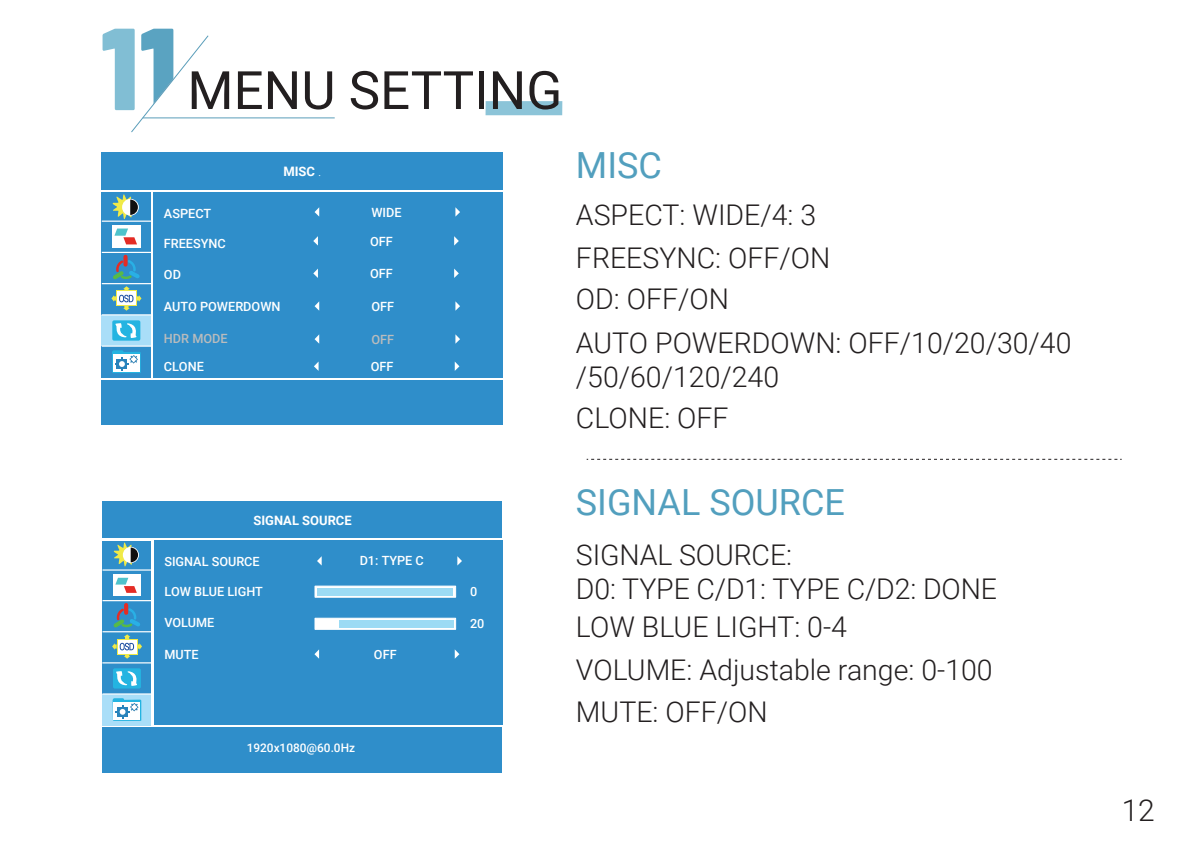
<style>
.page{position:relative;width:1191px;height:851px;background:#fff}
.page>*{position:absolute;margin:0;border:0;box-sizing:border-box;transform-origin:0 0}
.t1{font:52.8px "Roboto";color:#231f20}
.t2{font:36px "Roboto";color:#529fbe}
.t3{font:300 30px "Roboto";color:#231f20}
.t4{font:300 28.5px/34.2px "Roboto";color:#231f20}
.t5{font:700 12.9px "Roboto";color:#fff}
.t6{font:500 12.6px "Roboto";color:#fff}
.t7{font:500 12.6px "Roboto";color:#babcbd}
.t8{font:500 12px "Roboto";color:#fff}
.s1{font-family:"Adobe Song Std";font-weight:300}
</style>
<div class="page">
<svg style="left:586px;top:458px;width:535px;height:1px"></svg>
<div style="left:485px;top:101px;width:77px;height:14px;background:#8cc4d8"></div>
<hr style="left:143px;top:117px;width:192px;height:1px;background:#5198b6">
<svg style="left:103px;top:29px;width:105px;height:103px"></svg>
<div style="left:102px;top:152px;width:401px;height:273px;background:#2f8eca"></div>
<div style="left:102px;top:190px;width:401px;height:189px;background:linear-gradient(to bottom,#fff,#fff)"></div>
<div style="left:154px;top:192px;width:349px;height:185px;background:#2f8eca"></div>
<svg style="left:455px;top:334px;width:5px;height:9px"></svg>
<svg style="left:314px;top:334px;width:5px;height:9px"></svg>
<svg style="left:455px;top:301px;width:5px;height:9px"></svg>
<svg style="left:314px;top:301px;width:5px;height:9px"></svg>
<svg style="left:455px;top:362px;width:4px;height:9px"></svg>
<svg style="left:314px;top:362px;width:4px;height:9px"></svg>
<svg style="left:455px;top:207px;width:5px;height:9px"></svg>
<svg style="left:314px;top:207px;width:5px;height:9px"></svg>
<svg style="left:454px;top:236px;width:5px;height:9px"></svg>
<svg style="left:313px;top:236px;width:5px;height:9px"></svg>
<svg style="left:454px;top:268px;width:5px;height:10px"></svg>
<svg style="left:313px;top:268px;width:5px;height:10px"></svg>
<div style="left:102px;top:192px;width:49px;height:29px;background:#2f8eca"></div>
<div style="left:102px;top:221px;width:49px;height:31px;background:#2f8eca"></div>
<div style="left:102px;top:252px;width:49px;height:31px;background:#2f8eca"></div>
<div style="left:102px;top:283px;width:49px;height:32px;background:#2f8eca"></div>
<div style="left:102px;top:315px;width:49px;height:31px;background:#a9def8"></div>
<div style="left:102px;top:346px;width:49px;height:31px;background:#2f8eca"></div>
<svg style="left:112px;top:194px;width:26px;height:25px"></svg>
<div style="left:112px;top:225px;width:29px;height:22px;background:#fff"></div>
<svg style="left:114px;top:228px;width:23px;height:16px"></svg>
<hr style="left:102px;top:252px;width:49px;height:1px;background:#fff">
<hr style="left:102px;top:220px;width:49px;height:2px;background:#fff">
<hr style="left:102px;top:314px;width:49px;height:1px;background:#fff">
<hr style="left:102px;top:345px;width:49px;height:1px;background:#fff">
<hr style="left:102px;top:283px;width:49px;height:1px;background:#fff">
<svg style="left:109px;top:257px;width:34px;height:53px"></svg>
<div style="left:112px;top:320px;width:28px;height:20px;background:#24b4e1;border-radius:2px"></div>
<svg style="left:115px;top:323px;width:22px;height:15px"></svg>
<svg style="left:112px;top:350px;width:29px;height:23px"></svg>
<div style="left:102px;top:500px;width:400px;height:272px;background:#2f8eca"></div>
<div style="left:102px;top:538px;width:400px;height:189px;background:#fff"></div>
<div style="left:154px;top:540px;width:348px;height:185px;background:#2f8eca"></div>
<div style="left:314px;top:617px;width:142px;height:12px;background:#fff;border:1px solid #fff"></div>
<div style="left:339px;top:620px;width:114px;height:7px;background:#9cdbf4"></div>
<svg style="left:314px;top:585px;width:142px;height:12px"></svg>
<svg style="left:317px;top:556px;width:5px;height:9px"></svg>
<svg style="left:457px;top:556px;width:5px;height:9px"></svg>
<svg style="left:455px;top:649px;width:4px;height:9px"></svg>
<svg style="left:314px;top:649px;width:5px;height:9px"></svg>
<div style="left:102px;top:540px;width:49px;height:29px;background:#2f8eca"></div>
<div style="left:102px;top:569px;width:49px;height:31px;background:#2f8eca"></div>
<div style="left:102px;top:600px;width:49px;height:31px;background:#2f8eca"></div>
<div style="left:102px;top:631px;width:49px;height:31px;background:#2f8eca"></div>
<div style="left:102px;top:662px;width:49px;height:32px;background:#2f8eca"></div>
<div style="left:102px;top:694px;width:49px;height:31px;background:#a9def8"></div>
<svg style="left:113px;top:542px;width:25px;height:24px"></svg>
<div style="left:113px;top:574px;width:27px;height:21px;background:#fff"></div>
<svg style="left:115px;top:577px;width:22px;height:15px"></svg>
<hr style="left:102px;top:600px;width:50px;height:1px;background:#fff">
<hr style="left:102px;top:569px;width:50px;height:1px;background:#fff">
<hr style="left:102px;top:662px;width:49px;height:1px;background:#fff">
<hr style="left:102px;top:693px;width:49px;height:1px;background:#fff">
<hr style="left:102px;top:631px;width:50px;height:1px;background:#fff">
<svg style="left:110px;top:605px;width:34px;height:53px"></svg>
<div style="left:113px;top:668px;width:28px;height:20px;background:#24b4e1;border-radius:2px"></div>
<svg style="left:116px;top:671px;width:21px;height:14px"></svg>
<svg style="left:113px;top:698px;width:28px;height:22px"></svg>
<div style="left:318px;top:587px;width:135px;height:8px;background:#9cdbf4"></div>
<h1 class="t1" style="left:187px;top:53px;width:376px">MENU SETTING</h1>
<p class="t5" style="left:283px;top:162px;width:39px">MISC <span class="s1">.</span></p>
<p class="t6" style="left:371px;top:203px;width:32px">WIDE</p>
<p class="t6" style="left:370px;top:232px;width:24px">OFF</p>
<p class="t6" style="left:370px;top:264px;width:24px">OFF</p>
<p class="t6" style="left:164px;top:204px;width:49px">ASPECT</p>
<p class="t6" style="left:164px;top:235px;width:64px">FREESYNC</p>
<p class="t6" style="left:164px;top:266px;width:19px">OD</p>
<p class="t6" style="left:164px;top:298px;width:118px">AUTO POWERDOWN</p>
<p class="t7" style="left:164px;top:329px;width:65px">HDR MODE</p>
<p class="t7" style="left:371px;top:330px;width:24px">OFF</p>
<p class="t6" style="left:371px;top:297px;width:24px">OFF</p>
<p class="t6" style="left:164px;top:358px;width:42px">CLONE</p>
<p class="t6" style="left:371px;top:357px;width:24px">OFF</p>
<p class="t2" style="left:576px;top:139px;width:88px">MISC</p>
<p class="t4" style="left:576px;top:197px;width:242px">ASPECT: WIDE/4: 3</p>
<p class="t4" style="left:576px;top:236px;width:256px;line-height:40.8px">FREESYNC: OFF/ON<br>OD: OFF/ON</p>
<p class="t4" style="left:576px;top:324px;width:497px">AUTO POWERDOWN: OFF/10/20/30/40 /50/60/120/240</p>
<p class="t4" style="left:576px;top:399px;width:154px">CLONE: OFF</p>
<p class="t5" style="left:253px;top:511px;width:100px">SIGNAL SOURCE</p>
<p class="t6" style="left:164px;top:553px;width:97px">SIGNAL SOURCE</p>
<p class="t6" style="left:164px;top:583px;width:100px">LOW BLUE LIGHT</p>
<p class="t6" style="left:164px;top:614px;width:52px">VOLUME</p>
<p class="t6" style="left:164px;top:645px;width:36px">MUTE</p>
<p class="t6" style="left:360px;top:551px;width:66px">D1: TYPE C</p>
<p class="t6" style="left:374px;top:645px;width:24px">OFF</p>
<p class="t8" style="left:247px;top:739px;width:110px">1920x1080@60.0Hz</p>
<p class="t6" style="left:470px;top:582px;width:9px">0</p>
<p class="t6" style="left:470px;top:614px;width:16px">20</p>
<p class="t2" style="left:576px;top:477px;width:270px">SIGNAL SOURCE</p>
<p class="t4" style="left:576px;top:536px;width:422px">SIGNAL SOURCE:<br>D0: TYPE C/D1: TYPE C/D2: DONE</p>
<p class="t4" style="left:576px;top:604px;width:418px;line-height:42.3px">LOW BLUE LIGHT: 0-4<br>VOLUME: Adjustable range: 0-100<br>MUTE: OFF/ON</p>
<p class="t3" style="left:1121px;top:789px;width:35px">12</p>
</div>
